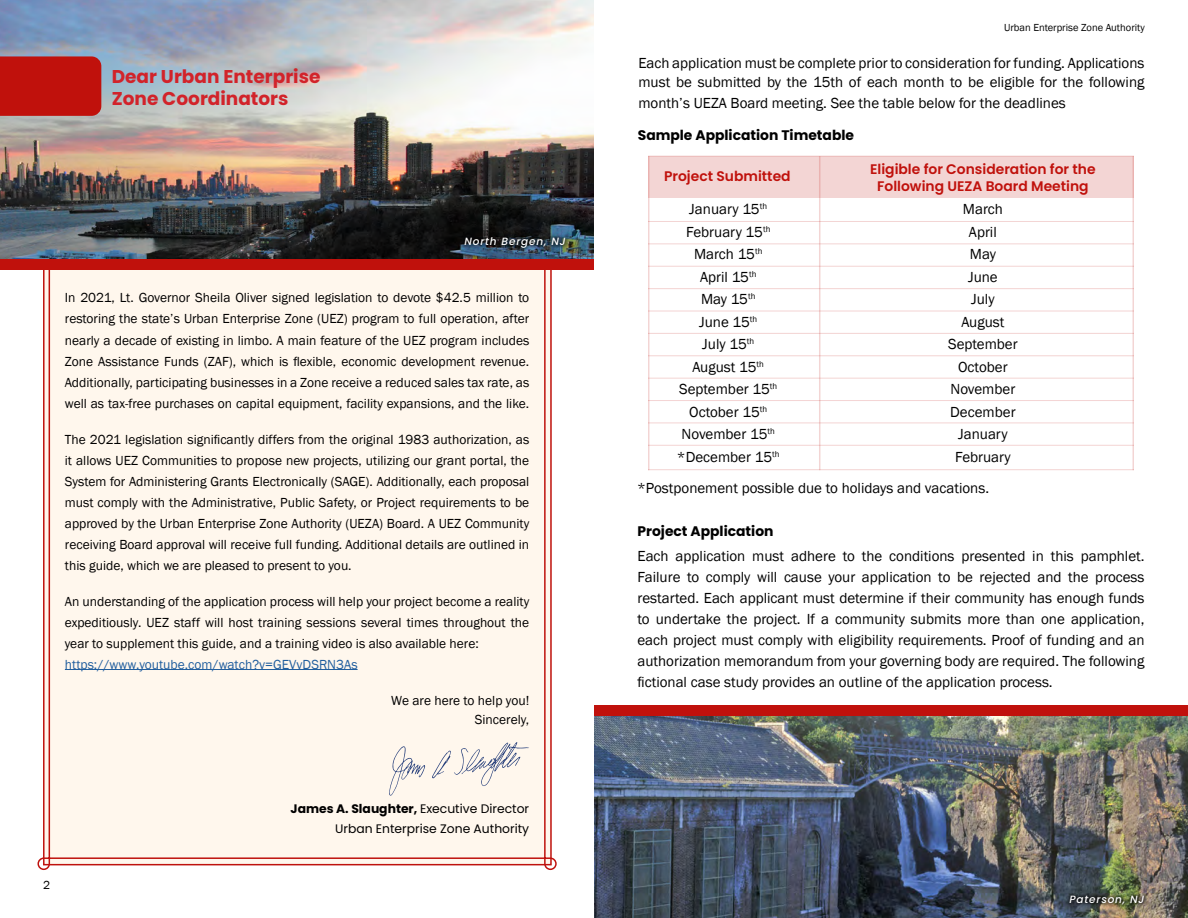
<style>
.page{position:relative;width:1188px;height:918px;background:#fff}
.page>*{position:absolute;margin:0;border:0;box-sizing:border-box;transform-origin:0 0}
.t1{font:700 18.45px/22.2px "Poppins";color:#d2232a}
.t2{font:15px/22.5px "Franklin Gothic";color:#000;text-align:center}
.t3{font:600 13.95px/16.6px "Poppins";color:#c0110c;text-align:center}
.t4{font:700 13.95px "Poppins";color:#000}
.t5{font:13.5px/21px "Franklin Gothic";color:#000;text-align:justify}
.t6{font:13.5px "Franklin Gothic";color:#215e9e}
.t7{font:12.3px/20.1px "Poppins";color:#000;text-align:right}
.t8{font:12px "Franklin Gothic";color:#000}
.t9{font:10.5px "Franklin Gothic";color:#000}
.t10{font:italic 500 10.5px "Poppins";letter-spacing:.08em;color:#fff}
.s1{font-weight:700}
</style>
<div class="page">
<div style="left:37px;top:269px;width:520px;height:601px;background:#fff7ed"></div>
<img style="left:0;top:0;width:594px;height:259px">
<hr style="left:65px;top:669px;width:293px;height:1px;background:#215e9e">
<div style="left:0;top:56px;width:101px;height:60px;background:#c0110c"></div>
<div style="left:0;top:259px;width:594px;height:10px;background:#c0110c"></div>
<div style="left:648px;top:156px;width:486px;height:42px;background:#f3d5d4"></div>
<hr style="left:819px;top:156px;width:1px;height:314px;background:#c0110c">
<hr style="left:648px;top:156px;width:2px;height:314px;background:#c0110c">
<hr style="left:1132px;top:156px;width:2px;height:314px;background:#c0110c">
<hr style="left:648px;top:221px;width:486px;height:1px;background:#c0110c">
<hr style="left:648px;top:243px;width:486px;height:1px;background:#c0110c">
<hr style="left:648px;top:266px;width:486px;height:1px;background:#c0110c">
<hr style="left:648px;top:288px;width:486px;height:1px;background:#c0110c">
<hr style="left:648px;top:310px;width:486px;height:2px;background:#c0110c">
<hr style="left:648px;top:333px;width:486px;height:1px;background:#c0110c">
<hr style="left:648px;top:355px;width:486px;height:1px;background:#c0110c">
<hr style="left:648px;top:378px;width:486px;height:1px;background:#c0110c">
<hr style="left:648px;top:400px;width:486px;height:1px;background:#c0110c">
<hr style="left:648px;top:422px;width:486px;height:1px;background:#c0110c">
<hr style="left:648px;top:445px;width:486px;height:1px;background:#c0110c">
<hr style="left:648px;top:469px;width:486px;height:1px;background:#c0110c">
<hr style="left:648px;top:156px;width:486px;height:1px;background:#c0110c">
<img style="left:594px;top:716px;width:594px;height:202px">
<div style="left:460px;top:233px;width:110px;height:20px;background:#000;opacity:.65"></div>
<div style="left:1065px;top:891px;width:83px;height:18px;background:#000;opacity:.65"></div>
<div style="left:594px;top:705px;width:594px;height:11px;background:#c0110c"></div>
<svg style="left:389px;top:746px;width:36px;height:50px;background:#e9e4e1"></svg>
<svg style="left:432px;top:742px;width:97px;height:45px;background:#eae5e2"></svg>
<h1 class="t1" style="left:112px;top:65px;width:210px">Dear Urban Enterprise<br>Zone Coordinators</h1>
<p class="t10" style="left:464px;top:235px;width:103px">North Bergen, NJ</p>
<p class="t5" style="left:65px;top:288px;width:466px">In 2021, Lt. Governor Sheila Oliver signed legislation to devote $42.5 million to restoring the state’s Urban Enterprise Zone (UEZ) program to full operation, after nearly a decade of existing in limbo. A main feature of the UEZ program includes Zone Assistance Funds (ZAF), which is flexible, economic development revenue.<br>Additionally, participating businesses in a Zone receive a reduced sales tax rate, as well as tax-free purchases on capital equipment, facility expansions, and the like.</p>
<p class="t5" style="left:65px;top:429px;width:466px">The 2021 legislation significantly differs from the original 1983 authorization, as it allows UEZ Communities to propose new projects, utilizing our grant portal, the System for Administering Grants Electronically (SAGE). Additionally, each proposal must comply with the Administrative, Public Safety, or Project requirements to be approved by the Urban Enterprise Zone Authority (UEZA) Board. A UEZ Community receiving Board approval will receive full funding. Additional details are outlined in this guide, which we are pleased to present to you.</p>
<p class="t5" style="left:65px;top:591px;width:466px">An understanding of the application process will help your project become a reality expeditiously. UEZ staff will host training sessions several times throughout the year to supplement this guide, and a training video is also available here:</p>
<p class="t6" style="left:65px;top:656px;width:294px">https://www.youtube.com/watch?v=GEVvDSRN3As</p>
<p class="t5" style="left:391px;top:691px;width:140px;line-height:19.5px;text-align:right">We are here to help you!<br>Sincerely,</p>
<p class="t8" style="left:43px;top:877px;width:9px">2</p>
<p class="t7" style="left:291px;top:799px;width:240px"><span class="s1">James A. Slaughter,</span> Executive Director<br>Urban Enterprise Zone Authority</p>
<p class="t9" style="left:1004px;top:21px;width:142px">Urban Enterprise Zone Authority</p>
<p class="t2" style="left:638px;top:53px;width:508px;line-height:19.5px;text-align:left">Each application must be complete prior to consideration for funding. Applications must be submitted by the 15th of each month to be eligible for the following</p>
<p class="t2" style="left:638px;top:92px;width:429px">month’s UEZA Board meeting. See the table below for the deadlines</p>
<p class="t4" style="left:638px;top:127px;width:218px">Sample Application Timetable</p>
<p class="t3" style="left:664px;top:168px;width:128px">Project Submitted</p>
<p class="t3" style="left:870px;top:161px;width:227px">Eligible for Consideration for the<br>Following UEZA Board Meeting</p>
<p class="t2" style="left:677px;top:199px;width:104px">January 15<sup>th<br></sup>February 15<sup>th<br></sup>March 15<sup>th<br></sup>April 15<sup>th<br></sup>May 15<sup>th<br></sup>June 15<sup>th<br></sup>July 15<sup>th<br></sup>August 15<sup>th<br></sup>September 15<sup>th<br></sup>October 15<sup>th<br></sup>November 15<sup>th </sup>*December 15<sup>th</sup></p>
<p class="t2" style="left:948px;top:199px;width:71px">March<br>April<br>May<br>June<br>July<br>August<br>September<br>October<br>November<br>December<br>January<br>February</p>
<p class="t2" style="left:637px;top:477px;width:353px">*Postponement possible due to holidays and vacations.</p>
<p class="t4" style="left:638px;top:523px;width:138px">Project Application</p>
<p class="t2" style="left:638px;top:546px;width:509px;line-height:21px;text-align:justify">Each application must adhere to the conditions presented in this pamphlet.<br>Failure to comply will cause your application to be rejected and the process restarted. Each applicant must determine if their community has enough funds to undertake the project. If a community submits more than one application, each project must comply with eligibility requirements. Proof of funding and an authorization memorandum from your governing body are required. The following fictional case study provides an outline of the application process.</p>
<p class="t10" style="left:1069px;top:893px;width:77px">Paterson, NJ</p>
</div>
